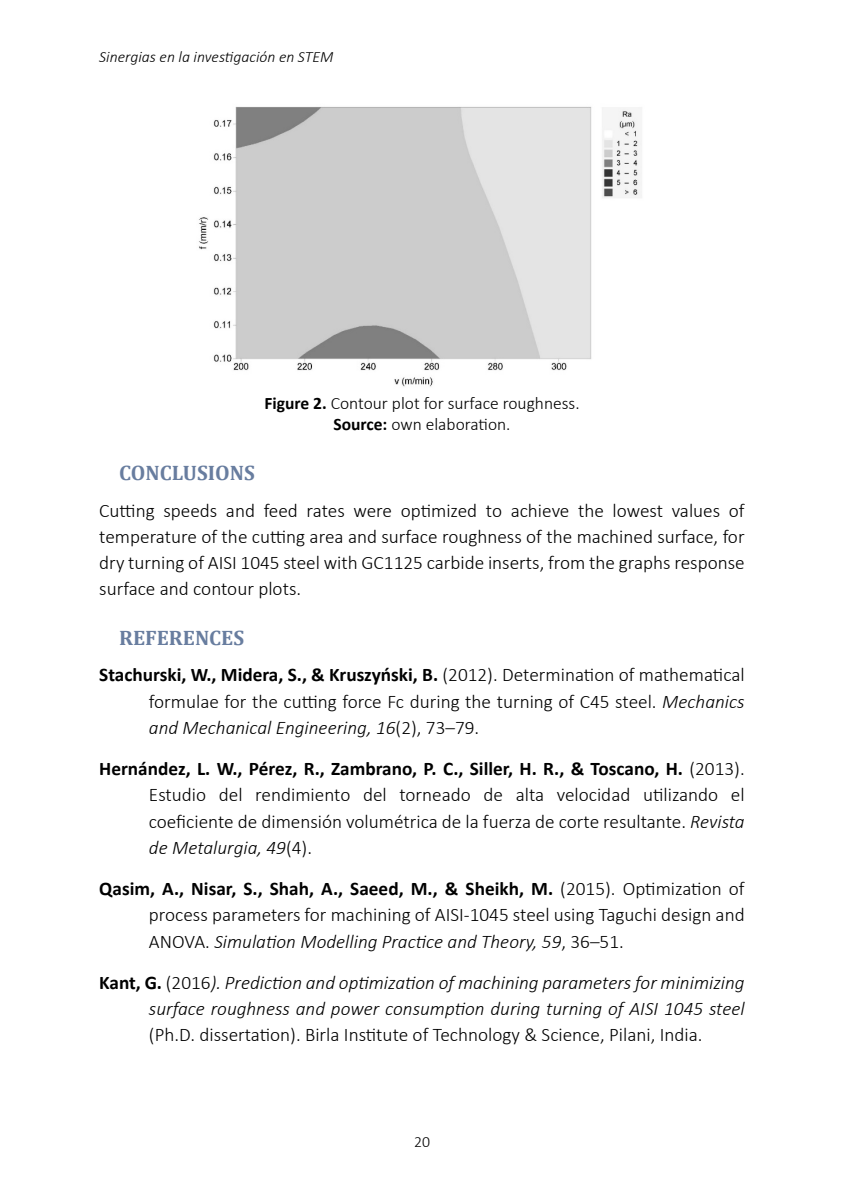
<style>
.page{position:relative;width:844px;height:1191px;background:#fff}
.page>*{position:absolute;margin:0;border:0;box-sizing:border-box;transform-origin:0 0}
.t1{font:700 21px "Cambria";color:#687d9f}
.t2{font:300 19.25px/26.2px "Calibri";color:#000;text-align:justify}
.t3{font:italic 300 19.25px/26.2px "Calibri";color:#000;text-align:right}
.t4{font:300 17.5px/21px "Calibri";color:#000;text-align:center}
.t5{font:italic 300 15.75px "Calibri";color:#000}
.t6{font:300 15.75px "Calibri";color:#000}
.s1{font-weight:700}
.s2{font-style:italic}
.s3{font-weight:700;font-style:normal}
.s4{font-style:normal}
</style>
<div class="page">
<img style="left:199px;top:106px;width:443px;height:281px">
<p class="t5" style="left:99px;top:47px;width:236px">Sinergias en la investigación en STEM</p>
<p class="t4" style="left:264px;top:393px;width:317px"><span class="s1">Figure 2.</span> Contour plot for surface roughness.<br><span class="s1">Source:</span> own elaboration.</p>
<p class="t1" style="left:119px;top:460px;width:137px">CONCLUSIONS</p>
<p class="t2" style="left:99px;top:497px;width:646px">Cutting speeds and feed rates were optimized to achieve the lowest values of temperature of the cutting area and surface roughness of the machined surface, for dry turning of AISI 1045 steel with GC1125 carbide inserts, from the graphs response surface and contour plots.</p>
<p class="t1" style="left:119px;top:625px;width:126px">REFERENCES</p>
<p class="t2" style="left:149px;top:662px;width:597px;text-indent:-50px"><span class="s1">Stachurski, W., Midera, S., &amp; Kruszyński, B.</span> (2012). Determination of mathematical formulae for the cutting force Fc during the turning of C45 steel. <span class="s2">Mechanics and Mechanical Engineering, 16</span>(2), 73–79.</p>
<p class="t2" style="left:149px;top:755px;width:597px;text-indent:-50px"><span class="s1">Hernández, L. W., Pérez, R., Zambrano, P. C., Siller, H. R., &amp; Toscano, H.</span> (2013).<br>Estudio del rendimiento del torneado de alta velocidad utilizando el coeficiente de dimensión volumétrica de la fuerza de corte resultante. <span class="s2">Revista de Metalurgia, 49</span>(4).</p>
<p class="t2" style="left:149px;top:875px;width:597px;text-indent:-50px"><span class="s1">Qasim, A., Nisar, S., Shah, A., Saeed, M., &amp; Sheikh, M.</span> (2015). Optimization of process parameters for machining of AISI-1045 steel using Taguchi design and ANOVA. <span class="s2">Simulation Modelling Practice and Theory, 59</span>, 36–51.</p>
<p class="t3" style="left:99px;top:969px;width:646px"><span class="s3">Kant, G.</span> <span class="s4">(2016</span>). Prediction and optimization of machining parameters for minimizing surface roughness and power consumption during turning of AISI 1045 steel</p>
<p class="t2" style="left:149px;top:1021px;width:555px">(Ph.D. dissertation). Birla Institute of Technology &amp; Science, Pilani, India.</p>
<p class="t6" style="left:414px;top:1132px;width:17px">20</p>
</div>
